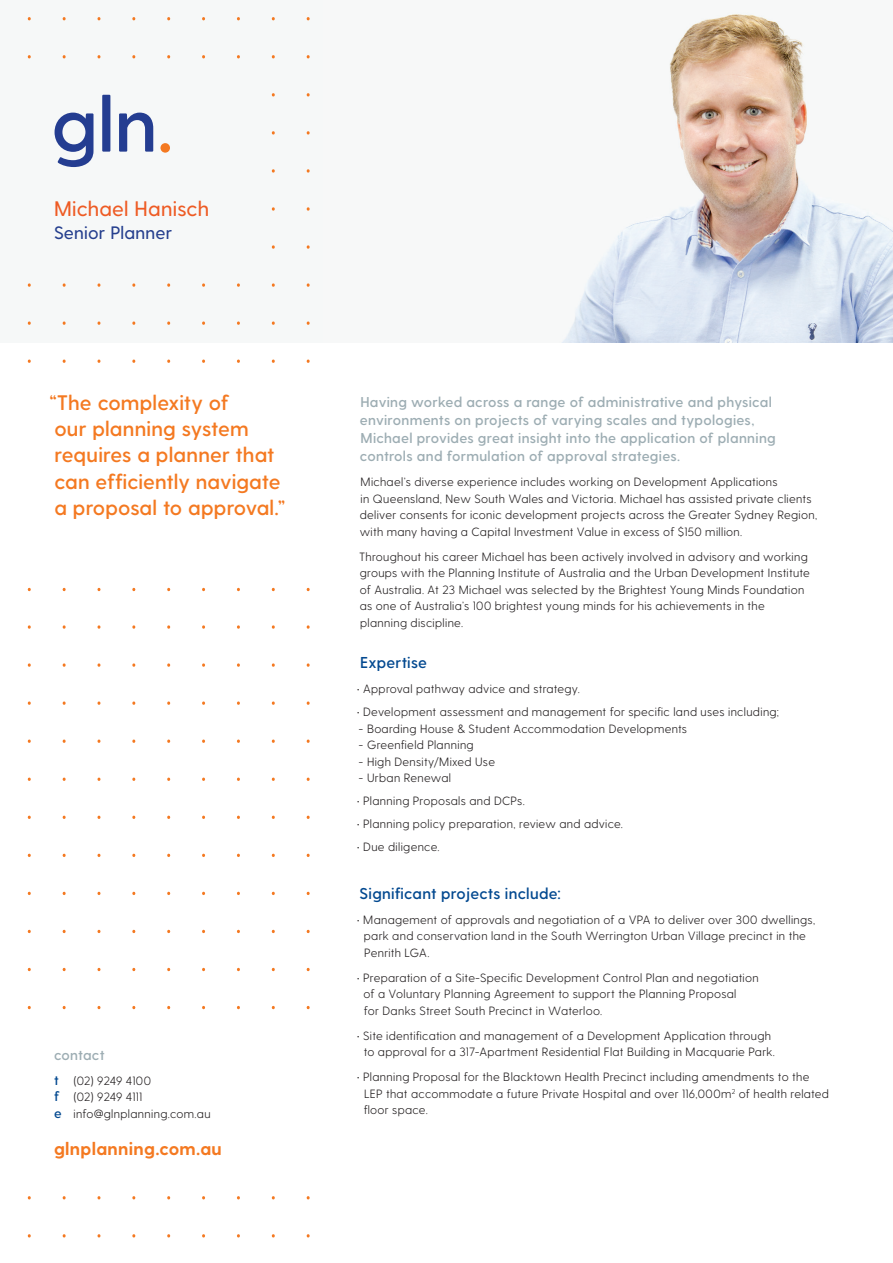
<style>
.page{position:relative;width:893px;height:1263px;background:#fff}
.page>*{position:absolute;margin:0;border:0;box-sizing:border-box;transform-origin:0 0}
.t1{font:600 21px/26.2px "Greycliff CF";letter-spacing:.005em;color:#f47921}
.t2{font:500 21px "Greycliff CF";letter-spacing:.01em;color:#ee5b24}
.t3{font:700 18px "Greycliff CF";letter-spacing:.015em;color:#f47921}
.t4{font:500 18px "Greycliff CF";letter-spacing:.01em;color:#253f8e}
.t5{font:600 15.75px "Greycliff CF";letter-spacing:.015em;color:#034990}
.t6{font:600 14.25px/18px "Greycliff CF";letter-spacing:.02em;color:#9dadb3}
.t7{font:300 12px/16.5px "Greycliff CF";letter-spacing:.025em;color:#231f20}
.s1{font-weight:600;font-size:13.5px;color:#034990}
</style>
<div class="page">
<svg style="left:307px;top:627px;width:3px;height:611px"></svg>
<svg style="left:237px;top:627px;width:3px;height:611px"></svg>
<svg style="left:167px;top:627px;width:3px;height:611px"></svg>
<svg style="left:97px;top:627px;width:3px;height:611px"></svg>
<svg style="left:28px;top:627px;width:3px;height:611px"></svg>
<svg style="left:272px;top:627px;width:3px;height:611px"></svg>
<svg style="left:202px;top:627px;width:3px;height:611px"></svg>
<svg style="left:132px;top:627px;width:3px;height:611px"></svg>
<svg style="left:63px;top:627px;width:3px;height:611px"></svg>
<div style="left:0;top:0;width:893px;height:343px;background:#f6f8f8"></div>
<img style="left:562px;top:14px;width:331px;height:329px">
<svg style="left:307px;top:17px;width:3px;height:573px"></svg>
<svg style="left:237px;top:17px;width:3px;height:573px"></svg>
<svg style="left:167px;top:17px;width:3px;height:573px"></svg>
<svg style="left:28px;top:17px;width:3px;height:573px"></svg>
<svg style="left:272px;top:17px;width:3px;height:573px"></svg>
<svg style="left:202px;top:17px;width:3px;height:573px"></svg>
<div style="left:0;top:374px;width:333px;height:191px;background:#fff"></div>
<div style="left:0;top:72px;width:249px;height:203px;background:#f6f8f8"></div>
<svg style="left:55px;top:17px;width:45px;height:573px"></svg>
<div style="left:102px;top:95px;width:8px;height:57px;background:#243d91"></div>
<svg style="left:119px;top:17px;width:34px;height:573px"></svg>
<div style="left:160px;top:143px;width:10px;height:10px;background:#f47921;border-radius:50%"></div>
<div style="left:0;top:1012px;width:321px;height:151px;background:#fff"></div>
<h1 class="t2" style="left:54px;top:196px;width:157px">Michael Hanisch</h1>
<h2 class="t4" style="left:54px;top:222px;width:120px">Senior Planner</h2>
<h1 class="t1" style="left:49px;top:389px;width:237px">“The complexity of<br>our planning system requires a planner that can efficiently navigate a proposal to approval.”</h1>
<p class="t6" style="left:54px;top:1046px;width:52px">contact</p>
<p class="t7" style="left:54px;top:1072px;width:158px"><span class="s1">t</span> (02) 9249 4100<br><span class="s1">f</span> (02) 9249 4111<br><span class="s1">e</span> info@glnplanning.com.au</p>
<h2 class="t3" style="left:54px;top:1138px;width:169px">glnplanning.com.au</h2>
<p class="t6" style="left:360px;top:393px;width:417px">Having worked across a range of administrative and physical environments on projects of varying scales and typologies, Michael provides great insight into the application of planning controls and formulation of approval strategies.</p>
<p class="t7" style="left:360px;top:474px;width:459px">Michael’s diverse experience includes working on Development Applications<br>in Queensland, New South Wales and Victoria. Michael has assisted private clients deliver consents for iconic development projects across the Greater Sydney Region, with many having a Capital Investment Value in excess of $150 million.</p>
<p class="t7" style="left:359px;top:548px;width:452px">Throughout his career Michael has been actively involved in advisory and working groups with the Planning Institute of Australia and the Urban Development Institute of Australia. At 23 Michael was selected by the Brightest Young Minds Foundation as one of Australia’s 100 brightest young minds for his achievements in the planning discipline.</p>
<h3 class="t5" style="left:360px;top:654px;width:68px">Expertise</h3>
<p class="t7" style="left:357px;top:681px;width:225px">• Approval pathway advice and strategy.</p>
<p class="t7" style="left:357px;top:704px;width:424px">• Development assessment and management for specific land uses including;</p>
<p class="t7" style="left:359px;top:720px;width:330px">- Boarding House &amp; Student Accommodation Developments</p>
<p class="t7" style="left:359px;top:737px;width:117px">- Greenfield Planning</p>
<p class="t7" style="left:359px;top:753px;width:138px">- High Density/Mixed Use</p>
<p class="t7" style="left:359px;top:770px;width:94px">- Urban Renewal</p>
<p class="t7" style="left:357px;top:793px;width:170px">• Planning Proposals and DCPs.</p>
<p class="t7" style="left:357px;top:815px;width:268px">• Planning policy preparation, review and advice.</p>
<p class="t7" style="left:357px;top:838px;width:84px">• Due diligence.</p>
<h3 class="t5" style="left:360px;top:884px;width:203px">Significant projects include:</h3>
<p class="t7" style="left:364px;top:911px;width:453px;text-indent:-7px">• Management of approvals and negotiation of a VPA to deliver over 300 dwellings, park and conservation land in the South Werrington Urban Village precinct in the<br>Penrith LGA.</p>
<p class="t7" style="left:363px;top:969px;width:397px;text-indent:-7px">• Preparation of a Site-Specific Development Control Plan and negotiation of a Voluntary Planning Agreement to support the Planning Proposal<br>for Danks Street South Precinct in Waterloo.</p>
<p class="t7" style="left:357px;top:1027px;width:420px;text-align:center">• Site identification and management of a Development Application through to approval for a 317-Apartment Residential Flat Building in Macquarie Park.</p>
<p class="t7" style="left:364px;top:1069px;width:467px;text-indent:-7px">• Planning Proposal for the Blacktown Health Precinct including amendments to the<br>LEP that accommodate a future Private Hospital and over 116,000m<sup>2</sup> of health related floor space.</p>
</div>
